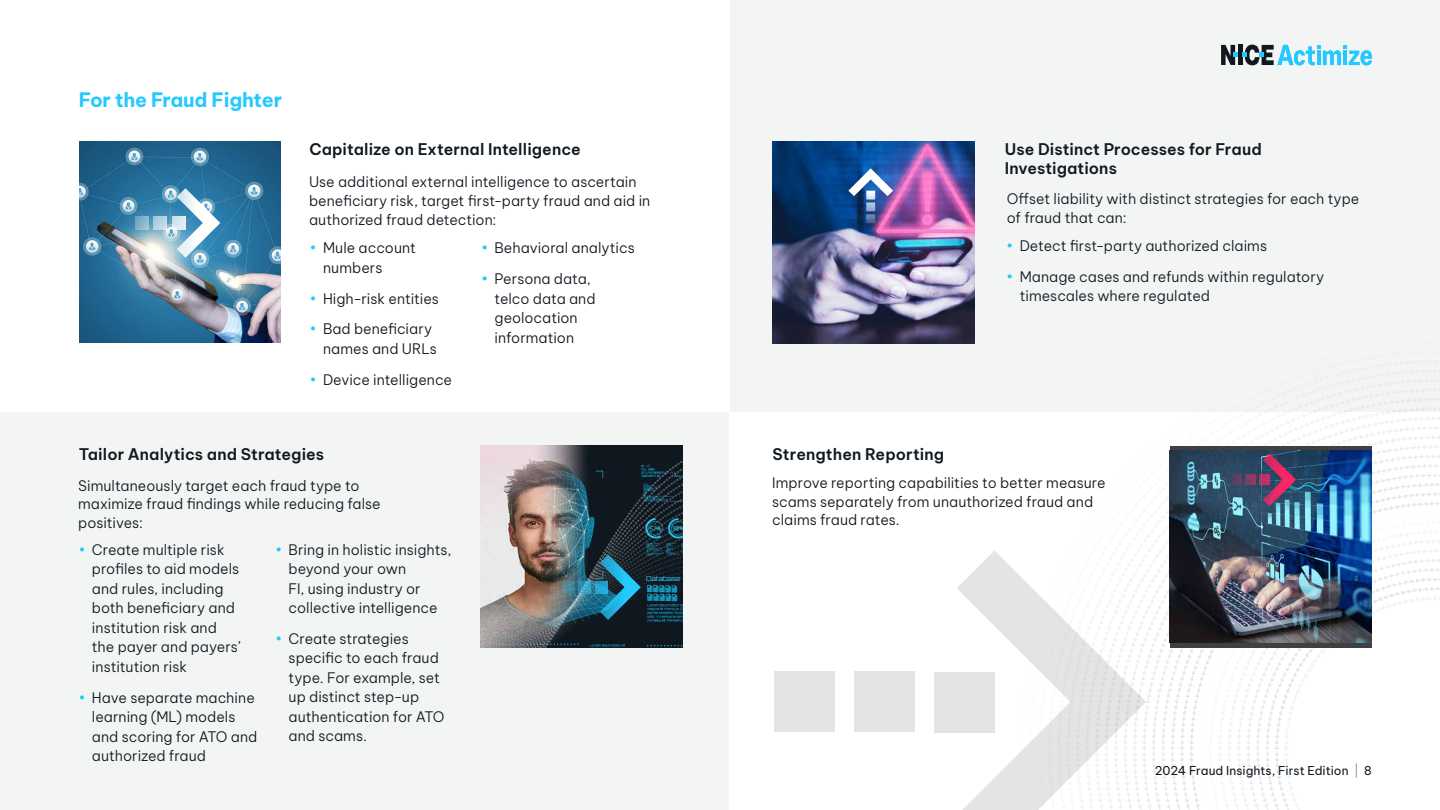
<style>
.page{position:relative;width:1440px;height:810px;background:#fff}
.page>*{position:absolute;margin:0;border:0;box-sizing:border-box;transform-origin:0 0}
.t1{font:700 19.5px "Be Vietnam Pro";letter-spacing:-.01em;color:#23c9ff}
.t2{font:600 15.75px/19.5px "Be Vietnam Pro";letter-spacing:.005em;color:#101820}
.t3{font:300 14.25px/19.5px "Be Vietnam Pro";color:#101820}
.t4{font:12px "Be Vietnam Pro";color:#101820}
.s1{color:#23c9ff}
.s2{font-weight:100}
</style>
<div class="page">
<div style="left:0;top:412px;width:729px;height:398px;background:#f3f4f4"></div>
<img style="left:1119px;top:412px;width:321px;height:398px">
<div style="left:730px;top:0;width:710px;height:412px;background:#f3f4f4"></div>
<svg style="left:1221px;top:45px;width:151px;height:20px"></svg>
<img style="left:79px;top:141px;width:202px;height:202px">
<img style="left:773px;top:142px;width:202px;height:201px">
<div style="left:1170px;top:446px;width:201px;height:202px;background:#404041"></div>
<img style="left:1170px;top:451px;width:201px;height:192px">
<img style="left:480px;top:446px;width:202px;height:202px">
<svg style="left:600px;top:555px;width:41px;height:65px"></svg>
<svg style="left:595px;top:581px;width:13px;height:13px"></svg>
<svg style="left:578px;top:581px;width:13px;height:13px"></svg>
<svg style="left:561px;top:581px;width:13px;height:13px"></svg>
<svg style="left:1263px;top:453px;width:33px;height:53px"></svg>
<svg style="left:1259px;top:475px;width:11px;height:10px"></svg>
<svg style="left:1245px;top:475px;width:11px;height:10px"></svg>
<svg style="left:1231px;top:475px;width:11px;height:10px"></svg>
<svg style="left:848px;top:168px;width:45px;height:28px"></svg>
<svg style="left:866px;top:191px;width:9px;height:9px"></svg>
<svg style="left:866px;top:202px;width:9px;height:9px"></svg>
<svg style="left:866px;top:214px;width:9px;height:9px"></svg>
<svg style="left:177px;top:188px;width:43px;height:70px"></svg>
<svg style="left:172px;top:216px;width:13px;height:14px"></svg>
<svg style="left:153px;top:216px;width:14px;height:14px"></svg>
<svg style="left:135px;top:216px;width:14px;height:14px"></svg>
<svg style="left:957px;top:550px;width:189px;height:260px"></svg>
<div style="left:934px;top:672px;width:61px;height:60px;background:#e4e4e4"></div>
<div style="left:854px;top:672px;width:60px;height:60px;background:#e4e4e4"></div>
<div style="left:774px;top:672px;width:60px;height:60px;background:#e4e4e4"></div>
<h1 class="t1" style="left:79px;top:83px;width:205px">For the Fraud Fighter</h1>
<p class="t2" style="left:309px;top:138px;width:273px">Capitalize on External Intelligence</p>
<p class="t3" style="left:309px;top:171px;width:343px;line-height:18.8px">Use additional external intelligence to ascertain beneficiary risk, target first-party fraud and aid in authorized fraud detection:</p>
<p class="t3" style="left:323px;top:237px;width:95px;text-indent:-13px"><span class="s1">•</span> Mule account numbers</p>
<p class="t3" style="left:310px;top:287px;width:131px"><span class="s1">•</span> High-risk entities</p>
<p class="t3" style="left:323px;top:318px;width:115px;text-indent:-13px"><span class="s1">•</span> Bad beneficiary names and URLs</p>
<p class="t3" style="left:310px;top:368px;width:144px"><span class="s1">•</span> Device intelligence</p>
<p class="t3" style="left:481px;top:237px;width:155px"><span class="s1">•</span> Behavioral analytics</p>
<p class="t3" style="left:495px;top:268px;width:103px;text-indent:-13px"><span class="s1">•</span> Persona data, telco data and geolocation information</p>
<p class="t2" style="left:79px;top:443px;width:247px">Tailor Analytics and Strategies</p>
<p class="t3" style="left:78px;top:475px;width:304px;line-height:18.8px">Simultaneously target each fraud type to maximize fraud findings while reducing false positives:</p>
<p class="t3" style="left:92px;top:539px;width:150px;text-indent:-13px"><span class="s1">•</span> Create multiple risk profiles to aid models and rules, including both beneficiary and institution risk and the payer and payers’ institution risk</p>
<p class="t3" style="left:92px;top:686px;width:167px;text-indent:-13px"><span class="s1">•</span> Have separate machine learning (ML) models and scoring for ATO and authorized fraud</p>
<p class="t3" style="left:289px;top:538px;width:164px;text-indent:-13px"><span class="s1">•</span> Bring in holistic insights, beyond your own<br>FI, using industry or collective intelligence</p>
<p class="t3" style="left:289px;top:628px;width:158px;text-indent:-13px"><span class="s1">•</span> Create strategies specific to each fraud type. For example, set up distinct step-up authentication for ATO and scams.</p>
<p class="t2" style="left:1005px;top:138px;width:258px">Use Distinct Processes for Fraud<br>Investigations</p>
<p class="t3" style="left:1007px;top:188px;width:354px;line-height:18.8px">Offset liability with distinct strategies for each type of fraud that can:</p>
<p class="t2" style="left:773px;top:443px;width:173px">Strengthen Reporting</p>
<p class="t3" style="left:1006px;top:235px;width:262px"><span class="s1">•</span> Detect first-party authorized claims</p>
<p class="t3" style="left:1020px;top:265px;width:306px;text-indent:-13px"><span class="s1">•</span> Manage cases and refunds within regulatory timescales where regulated</p>
<p class="t3" style="left:772px;top:472px;width:335px;line-height:18.8px">Improve reporting capabilities to better measure scams separately from unauthorized fraud and claims fraud rates.</p>
<p class="t4" style="left:1155px;top:761px;width:218px">2024 Fraud Insights, First Edition <span class="s2">|</span> 8</p>
</div>
